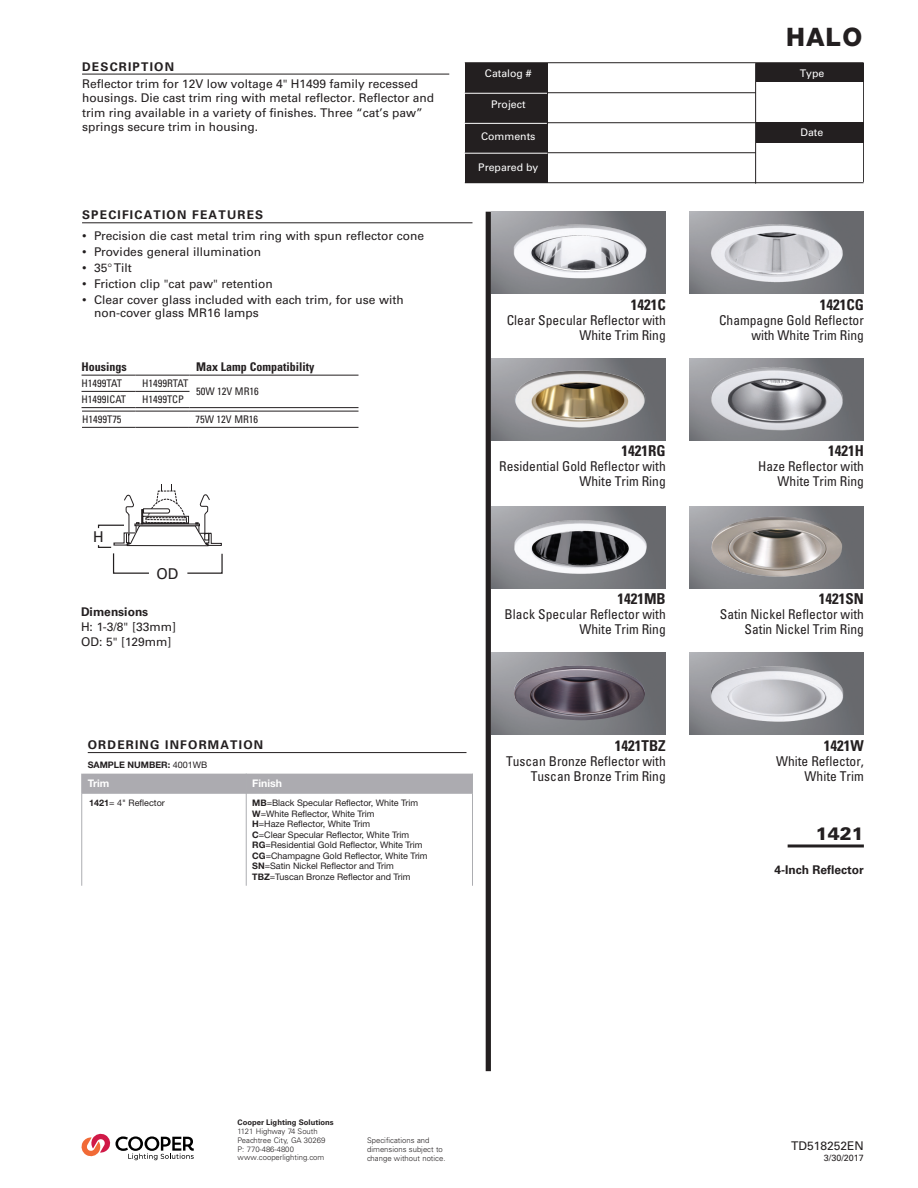
<style>
.page{position:relative;width:918px;height:1188px;background:#fff}
.page>*{position:absolute;margin:0;border:0;box-sizing:border-box;transform-origin:0 0}
.t1{font:800 25.5px "Helvetica Neue LT Pro";color:#231f20}
.t2{font:900 18px "Univers LT Std";color:#231f20}
.t3{font:700 condensed 15px "Univers LT Std";color:#231f20}
.t4{font:14.85px "Univers LT Std";color:#231f20}
.t5{font:condensed 13.5px/15px "Univers LT Std";color:#231f20;text-align:right}
.t6{font:12px/14.4px "Univers LT Std";color:#231f20}
.t7{font:700 12px "Univers LT Std";letter-spacing:.1em;color:#231f20}
.t8{font:700 condensed 12px "Univers LT Std";color:#231f20}
.t9{font:700 12px "Univers LT Std";color:#231f20}
.t10{font:condensed 10.5px "Univers LT Std";color:#231f20}
.t11{font:10.5px "Univers LT Std";color:#fff}
.t12{font:700 10.5px "Helvetica Neue LT Pro";color:#fff}
.t13{font:9px/10.5px "Helvetica Neue LT Std";color:#231f20}
.t14{font:700 9px "Helvetica Neue LT Pro";color:#231f20}
.t15{font:9px "Univers LT Std";color:#231f20}
.t16{font:300 7.65px/8.9px "Univers LT Std";color:#231f20}
.t17{font:700 7.65px "Univers LT Std";color:#231f20}
.s1{font-weight:300;font-size:9px}
.s2{font-weight:300}
.s3{font-family:"Helvetica Neue LT Std";font-weight:400}
.s4{font-family:"Helvetica Neue LT Pro";font-weight:700}
</style>
<div class="page">
<hr style="left:465px;top:62px;width:399px;height:1px;background:#231f20">
<hr style="left:465px;top:92px;width:291px;height:1px;background:#231f20">
<hr style="left:465px;top:122px;width:399px;height:1px;background:#231f20">
<hr style="left:465px;top:152px;width:291px;height:1px;background:#231f20">
<hr style="left:465px;top:182px;width:399px;height:1px;background:#231f20">
<div style="left:465px;top:63px;width:82px;height:120px;background:#231f20"></div>
<div style="left:756px;top:63px;width:108px;height:19px;background:#231f20"></div>
<div style="left:756px;top:122px;width:108px;height:21px;background:#231f20"></div>
<hr style="left:755px;top:63px;width:1px;height:121px;background:#231f20">
<hr style="left:863px;top:63px;width:1px;height:119px;background:#231f20">
<hr style="left:464px;top:93px;width:83px;height:1px;background:#fff">
<hr style="left:464px;top:123px;width:83px;height:1px;background:#fff">
<hr style="left:465px;top:153px;width:83px;height:1px;background:#fff">
<hr style="left:788px;top:844px;width:76px;height:3px;background:#231f20">
<hr style="left:82px;top:74px;width:367px;height:1px;background:#231f20">
<div style="left:486px;top:212px;width:5px;height:859px;background:#231f20"></div>
<hr style="left:82px;top:222px;width:390px;height:1px;background:#231f20">
<svg style="left:81px;top:752px;width:392px;height:42px"></svg>
<hr style="left:81px;top:794px;width:1px;height:92px;background:#acadb1">
<hr style="left:246px;top:794px;width:1px;height:92px;background:#acadb1">
<hr style="left:472px;top:794px;width:1px;height:92px;background:#acadb1">
<hr style="left:88px;top:752px;width:378px;height:1px;background:#231f20">
<img style="left:690px;top:212px;width:174px;height:82px">
<img style="left:690px;top:506px;width:174px;height:82px">
<img style="left:690px;top:358px;width:174px;height:82px">
<img style="left:690px;top:652px;width:174px;height:83px">
<img style="left:492px;top:212px;width:174px;height:82px">
<img style="left:492px;top:506px;width:174px;height:82px">
<img style="left:492px;top:358px;width:174px;height:82px">
<img style="left:492px;top:652px;width:174px;height:83px">
<hr style="left:136px;top:391px;width:54px;height:1px;background:#231f20">
<hr style="left:136px;top:407px;width:54px;height:1px;background:#231f20">
<hr style="left:190px;top:407px;width:169px;height:1px;background:#231f20">
<hr style="left:82px;top:391px;width:54px;height:1px;background:#231f20">
<hr style="left:82px;top:407px;width:54px;height:1px;background:#231f20">
<hr style="left:82px;top:375px;width:54px;height:1px;background:#231f20">
<hr style="left:136px;top:375px;width:54px;height:1px;background:#231f20">
<hr style="left:190px;top:375px;width:169px;height:1px;background:#231f20">
<hr style="left:189px;top:427px;width:169px;height:1px;background:#231f20">
<hr style="left:135px;top:427px;width:54px;height:1px;background:#231f20">
<hr style="left:82px;top:427px;width:53px;height:1px;background:#231f20">
<hr style="left:82px;top:411px;width:53px;height:1px;background:#231f20">
<hr style="left:135px;top:411px;width:54px;height:1px;background:#231f20">
<hr style="left:189px;top:411px;width:169px;height:1px;background:#231f20">
<svg style="left:97px;top:484px;width:126px;height:90px"></svg>
<img style="left:512px;top:217px;width:135px;height:72px">
<img style="left:512px;top:511px;width:135px;height:72px">
<img style="left:512px;top:363px;width:135px;height:72px">
<img style="left:513px;top:665px;width:132px;height:55px">
<img style="left:709px;top:217px;width:135px;height:72px">
<img style="left:709px;top:517px;width:133px;height:60px">
<img style="left:709px;top:363px;width:135px;height:72px">
<img style="left:704px;top:657px;width:146px;height:72px">
<svg style="left:81px;top:1133px;width:113px;height:27px"></svg>
<p class="t7" style="left:82px;top:59px;width:94px">DESCRIPTION</p>
<p class="t6" style="left:82px;top:76px;width:354px">Reflector trim for 12V low voltage 4" H1499 family recessed housings. Die cast trim ring with metal reflector. Reflector and trim ring available in a variety of finishes. Three “cat’s paw” springs secure trim in housing.</p>
<p class="t7" style="left:82px;top:208px;width:183px">SPECIFICATION FEATURES</p>
<p class="t6" style="left:82px;top:229px;width:344px"><span class="s1">•</span> Precision die cast metal trim ring with spun reflector cone</p>
<p class="t6" style="left:82px;top:245px;width:180px"><span class="s1">•</span> Provides general illumination</p>
<p class="t6" style="left:82px;top:261px;width:51px"><span class="s1">•</span> 35<span class="s2">°</span> Tilt</p>
<p class="t6" style="left:82px;top:277px;width:192px"><span class="s1">•</span> Friction clip "cat paw" retention</p>
<p class="t6" style="left:94px;top:293px;width:311px;line-height:13.5px;text-indent:-12px"><span class="s1">•</span> Clear cover glass included with each trim, for use with non-cover glass MR16 lamps</p>
<p class="t8" style="left:82px;top:359px;width:47px">Housings</p>
<p class="t8" style="left:196px;top:359px;width:120px">Max Lamp Compatibility</p>
<p class="t10" style="left:82px;top:377px;width:42px">H1499TAT</p>
<p class="t10" style="left:142px;top:377px;width:48px">H1499RTAT</p>
<p class="t10" style="left:196px;top:385px;width:64px">50W 12V MR16</p>
<p class="t10" style="left:82px;top:393px;width:46px">H1499ICAT</p>
<p class="t10" style="left:142px;top:393px;width:43px">H1499TCP</p>
<p class="t10" style="left:82px;top:413px;width:41px">H1499T75</p>
<p class="t10" style="left:195px;top:413px;width:64px">75W 12V MR16</p>
<p class="t4" style="left:93px;top:528px;width:12px">H</p>
<p class="t4" style="left:157px;top:565px;width:23px">OD</p>
<p class="t9" style="left:81px;top:604px;width:69px">Dimensions</p>
<p class="t6" style="left:81px;top:619px;width:97px;line-height:15px">H: 1-3/8" [33mm]<br>OD: 5" [129mm]</p>
<p class="t7" style="left:88px;top:738px;width:177px">ORDERING INFORMATION</p>
<p class="t14" style="left:88px;top:759px;width:121px">SAMPLE NUMBER: <span class="s3">4001WB</span></p>
<p class="t12" style="left:88px;top:777px;width:23px">Trim</p>
<p class="t12" style="left:252px;top:777px;width:31px">Finish</p>
<p class="t13" style="left:89px;top:798px;width:77px"><span class="s4">1421</span>= 4" Reflector</p>
<p class="t13" style="left:252px;top:798px;width:177px"><span class="s4">MB</span>=Black Specular Reflector, White Trim <span class="s4">W</span>=White Reflector, White Trim<br><span class="s4">H</span>=Haze Reflector, White Trim<br><span class="s4">C</span>=Clear Specular Reflector, White Trim <span class="s4">RG</span>=Residential Gold Reflector, White Trim <span class="s4">CG</span>=Champagne Gold Reflector, White Trim <span class="s4">SN</span>=Satin Nickel Reflector and Trim <span class="s4">TBZ</span>=Tuscan Bronze Reflector and Trim</p>
<p class="t11" style="left:485px;top:67px;width:48px">Catalog #</p>
<p class="t11" style="left:491px;top:98px;width:36px">Project</p>
<p class="t11" style="left:481px;top:130px;width:56px">Comments</p>
<p class="t11" style="left:478px;top:161px;width:62px">Prepared by</p>
<p class="t3" style="left:631px;top:295px;width:36px">1421C</p>
<p class="t5" style="left:507px;top:313px;width:160px">Clear Specular Reflector with<br>White Trim Ring</p>
<p class="t3" style="left:622px;top:442px;width:46px">1421RG</p>
<p class="t5" style="left:499px;top:459px;width:168px">Residential Gold Reflector with<br>White Trim Ring</p>
<p class="t3" style="left:617px;top:590px;width:50px">1421MB</p>
<p class="t5" style="left:505px;top:607px;width:163px">Black Specular Reflector with<br>White Trim Ring</p>
<p class="t3" style="left:615px;top:736px;width:52px">1421TBZ</p>
<p class="t5" style="left:506px;top:753px;width:161px">Tuscan Bronze Reflector with<br>Tuscan Bronze Trim Ring</p>
<h1 class="t1" style="left:786px;top:21px;width:78px">HALO</h1>
<p class="t11" style="left:800px;top:67px;width:26px">Type</p>
<p class="t11" style="left:800px;top:126px;width:24px">Date</p>
<p class="t3" style="left:820px;top:295px;width:46px">1421CG</p>
<p class="t5" style="left:719px;top:313px;width:146px">Champagne Gold Reflector with White Trim Ring</p>
<p class="t3" style="left:828px;top:442px;width:37px">1421H</p>
<p class="t5" style="left:758px;top:459px;width:107px">Haze Reflector with<br>White Trim Ring</p>
<p class="t3" style="left:819px;top:590px;width:46px">1421SN</p>
<p class="t5" style="left:720px;top:607px;width:145px">Satin Nickel Reflector with<br>Satin Nickel Trim Ring</p>
<p class="t3" style="left:824px;top:736px;width:41px">1421W</p>
<p class="t5" style="left:776px;top:753px;width:89px">White Reflector,<br>White Trim</p>
<h2 class="t2" style="left:816px;top:822px;width:50px">1421</h2>
<p class="t9" style="left:775px;top:863px;width:91px">4-Inch Reflector</p>
<p class="t17" style="left:238px;top:1118px;width:98px">Cooper Lighting Solutions</p>
<p class="t16" style="left:238px;top:1127px;width:89px">1121 Highway 74 South<br>Peachtree City, GA 30269<br>P: 770-486-4800 www.cooperlighting.com</p>
<p class="t16" style="left:367px;top:1136px;width:80px">Specifications and dimensions subject to change without notice.</p>
<p class="t6" style="left:791px;top:1139px;width:74px">TD518252EN</p>
<p class="t15" style="left:824px;top:1152px;width:42px">3/30/2017</p>
</div>
